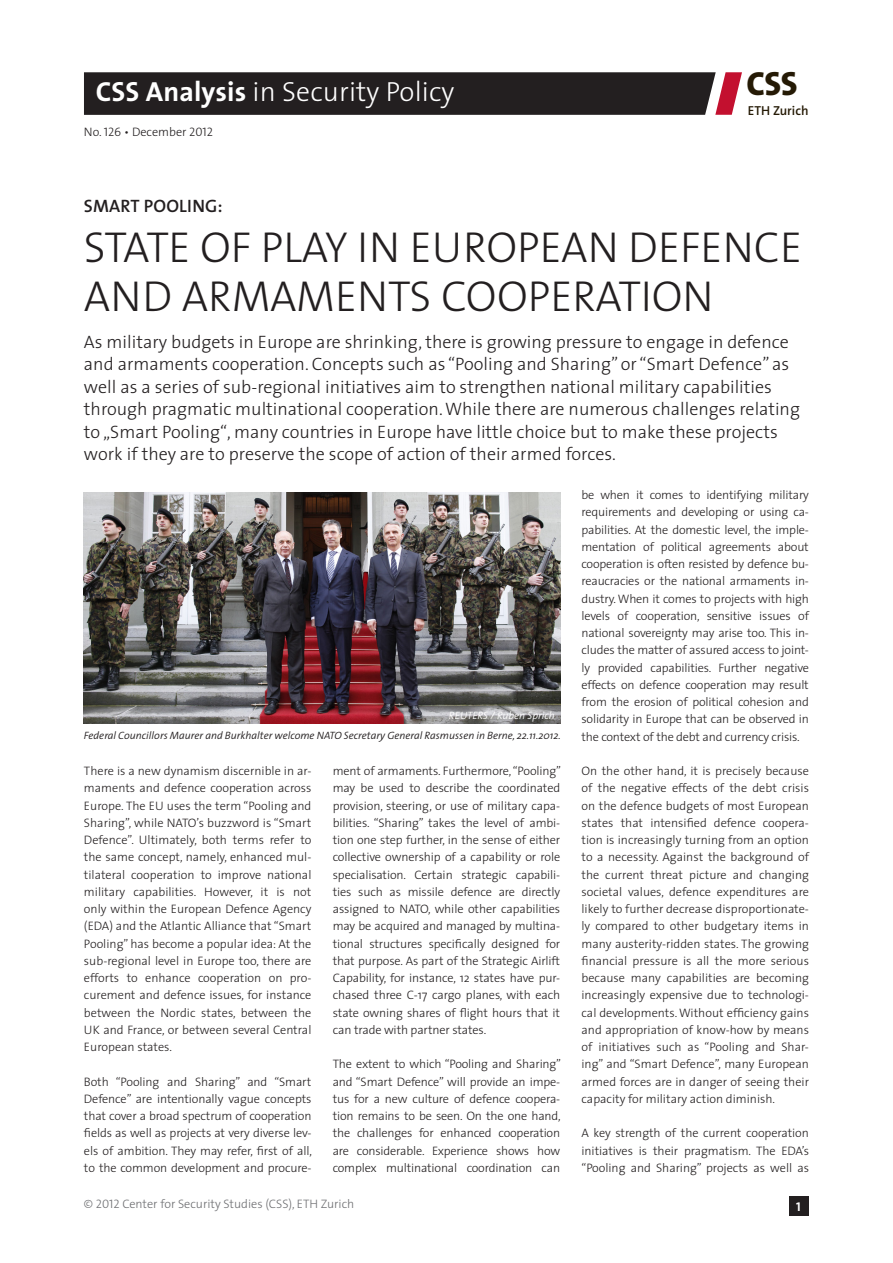
<style>
.page{position:relative;width:893px;height:1263px;background:#fff}
.page>*{position:absolute;margin:0;border:0;box-sizing:border-box;transform-origin:0 0}
._1_Haupttitel{font:300 43.5px/49.5px "The Sans";color:#231f20}
.t1{font:800 33.75px "The Sans";color:#251a05}
.t2{font:300 27.75px "The Sans";letter-spacing:.005em;color:#fff}
._2_lead{font:300 18px/22.5px "The Sans";color:#231f20}
._2_lead-2{font:600 18px "The Sans";letter-spacing:.01em;color:#231f20}
.t3{font:600 13.05px "The Sans";color:#251a05}
.t4{font:12.75px "The Sans Bold Caps";color:#fff}
._4_Text{font:300 12.3px/17.2px "The Sans";letter-spacing:-.01em;color:#231f20;text-align:justify}
.t5{font:300 12.3px "The Sans";color:#6c6d70}
._3_Bildlegende{font:italic 300 10.65px "The Sans";color:#231f20}
._3_Bildlegende-2{font:italic 300 10.65px "The Sans";color:#fff}
.s1{font-weight:700}
.s2{font-family:"The Sans Light Caps";font-weight:400}
</style>
<div class="page">
<svg style="left:84px;top:72px;width:658px;height:43px;background:#2d2527"></svg>
<div style="left:789px;top:1196px;width:20px;height:20px;background:#231f20"></div>
<img style="left:84px;top:492px;width:476px;height:231px">
<p class="t2" style="left:96px;top:69px;width:360px"><span class="s1">CSS Analysis</span> in Security Policy</p>
<p class="_4_Text" style="left:84px;top:123px;width:131px">No. <span class="s2">126</span> • December <span class="s2">2012</span></p>
<h2 class="t1" style="left:747px;top:55px;width:53px">CSS</h2>
<p class="t3" style="left:748px;top:99px;width:62px">ETH Zurich</p>
<p class="_2_lead-2" style="left:84px;top:191px;width:140px">SMART POOLING:</p>
<p class="_1_Haupttitel" style="left:84px;top:221px;width:720px">STATE OF PLAY IN EUROPEAN DEFENCE<br>AND ARMAMENTS COOPERATION</p>
<p class="_2_lead" style="left:84px;top:330px;width:718px">As military budgets in Europe are shrinking, there is growing pressure to engage in defence and armaments cooperation. Concepts such as “Pooling and Sharing” or “Smart Defence” as well as a series of sub-regional initiatives aim to strengthen national military capabilities through pragmatic multinational cooperation. While there are numerous challenges relating to „Smart Pooling“, many countries in Europe have little choice but to make these projects work if they are to preserve the scope of action of their armed forces.</p>
<p class="_3_Bildlegende-2" style="left:449px;top:707px;width:108px">REUTERS / Ruben Sprich</p>
<p class="_3_Bildlegende" style="left:84px;top:726px;width:478px">Federal Councillors Maurer and Burkhalter welcome NATO Secretary General Rasmussen in Berne, 22.11.2012.</p>
<p class="_4_Text" style="left:84px;top:762px;width:229px">There is a new dynamism discernible in ar&shy;maments and defence cooperation across Europe. The EU uses the term “Pooling and Sharing”, while NATO’s buzzword is “Smart Defence”. Ultimately, both terms refer to the same concept, namely, enhanced mul&shy;tilateral cooperation to improve national military capabilities. However, it is not only within the European Defence Agency (EDA) and the Atlantic Alliance that “Smart Pooling” has become a popular idea: At the sub-regional level in Europe too, there are efforts to enhance cooperation on pro&shy;curement and defence issues, for instance between the Nordic states, between the UK and France, or between several Central European states.</p>
<p class="_4_Text" style="left:84px;top:1072px;width:230px">Both “Pooling and Sharing” and “Smart Defence” are intentionally vague concepts that cover a broad spectrum of cooperation fields as well as projects at very diverse lev&shy;els of ambition. They may refer, first of all, to the common development and procure-</p>
<p class="_4_Text" style="left:333px;top:762px;width:230px">ment of armaments. Furthermore, “Pooling” may be used to describe the coordinated provision, steering, or use of military capa&shy;bilities. “Sharing” takes the level of ambi&shy;tion one step further, in the sense of either collective ownership of a capability or role specialisation. Certain strategic capabili&shy;ties such as missile defence are directly assigned to NATO, while other capabilities may be acquired and managed by multina&shy;tional structures specifically designed for that purpose. As part of the Strategic Airlift Capability, for instance, 12 states have pur&shy;chased three C-17 cargo planes, with each state owning shares of flight hours that it can trade with partner states.</p>
<p class="_4_Text" style="left:333px;top:1055px;width:230px">The extent to which “Pooling and Sharing” and “Smart Defence” will provide an impe&shy;tus for a new culture of defence coopera&shy;tion remains to be seen. On the one hand, the challenges for enhanced cooperation are considerable. Experience shows how complex multinational coordination can</p>
<p class="_4_Text" style="left:581px;top:486px;width:229px">be when it comes to identifying military requirements and developing or using ca&shy;pabilities. At the domestic level, the imple&shy;mentation of political agreements about cooperation is often resisted by defence bu&shy;reaucracies or the national armaments in&shy;dustry. When it comes to projects with high levels of cooperation, sensitive issues of national sovereignty may arise too. This in&shy;cludes the matter of assured access to joint&shy;ly provided capabilities. Further negative effects on defence cooperation may result from the erosion of political cohesion and solidarity in Europe that can be observed in the context of the debt and currency crisis.</p>
<p class="_4_Text" style="left:581px;top:762px;width:229px">On the other hand, it is precisely because of the negative effects of the debt crisis on the defence budgets of most European states that intensified defence coopera&shy;tion is increasingly turning from an option to a necessity. Against the background of the current threat picture and changing societal values, defence expenditures are likely to further decrease disproportionate&shy;ly compared to other budgetary items in many austerity-ridden states. The growing financial pressure is all the more serious because many capabilities are becoming increasingly expensive due to technologi&shy;cal developments. Without efficiency gains and appropriation of know-how by means of initiatives such as “Pooling and Shar&shy;ing” and “Smart Defence”, many European armed forces are in danger of seeing their capacity for military action diminish.</p>
<p class="_4_Text" style="left:581px;top:1124px;width:229px">A key strength of the current cooperation initiatives is their pragmatism. The EDA’s “Pooling and Sharing” projects as well as</p>
<p class="t5" style="left:84px;top:1194px;width:272px">© <span class="s2">2012</span> Center for Security Studies (CSS), ETH Zurich</p>
<p class="t4" style="left:796px;top:1195px;width:6px">1</p>
</div>
